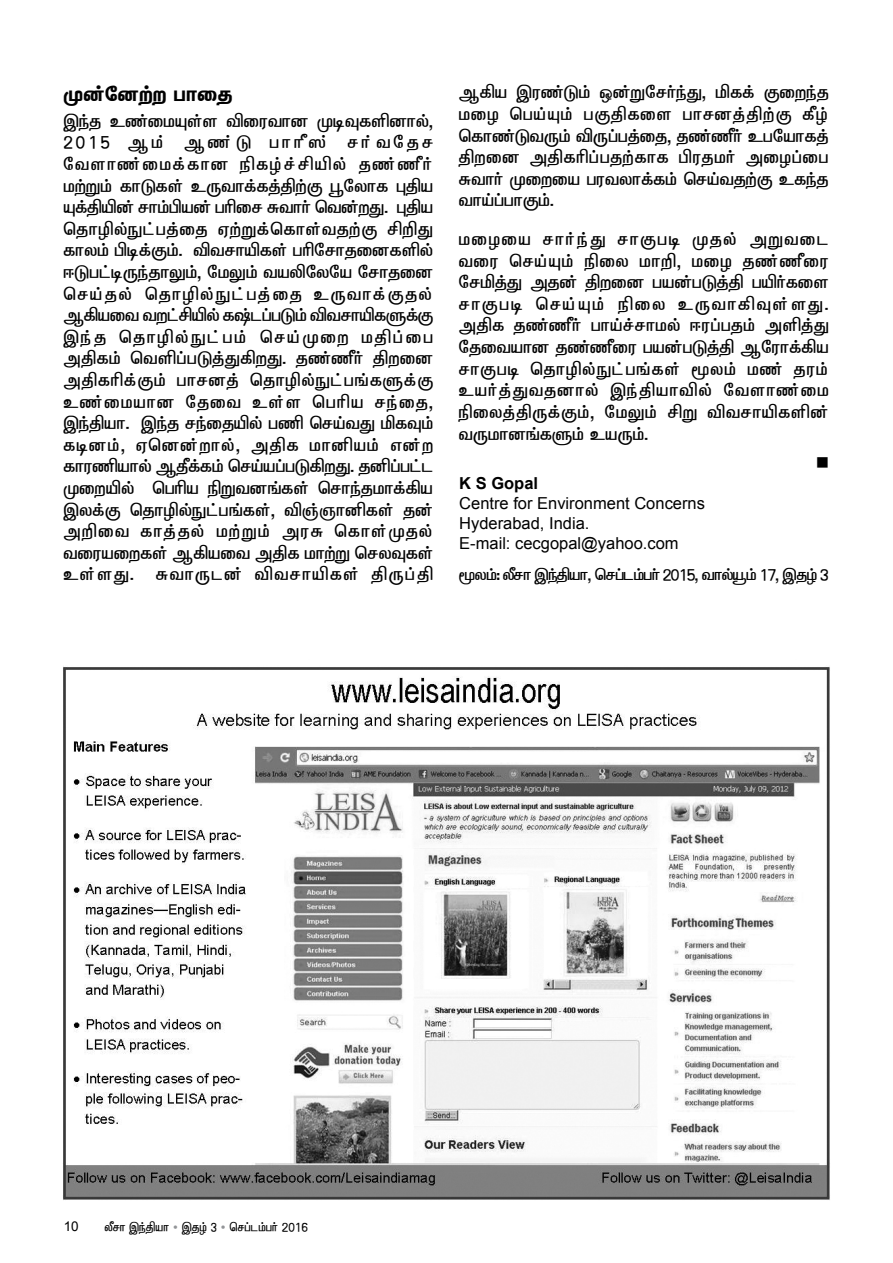
<style>
.page{position:relative;width:893px;height:1263px;background:#fff}
.page>*{position:absolute;margin:0;border:0;box-sizing:border-box;transform-origin:0 0}
.t1{font:21px "Sun Vijay Even Normal";color:#000}
.t2{font:18px/21.6px "Sun Tommy Tamil Normal";letter-spacing:.025em;color:#000;text-align:justify}
.t3{font:18px "Wingdings";color:#000}
.t4{font:16.5px/19.8px "Arial";color:#000}
.t5{font:16.5px "Sun Tommy Tamil Normal";letter-spacing:-.03em;color:#000}
.t6{font:700 16.5px "Arial";color:#000}
.t7{font:13.5px "Arial";color:#000}
.t8{font:12.75px "Sun Tommy Tamil Normal";color:#000;scale:.9 1}
.s1{font-family:"Arial";font-size:13.5px;color:#939598}
</style>
<div class="page">
<img style="left:63px;top:666px;width:767px;height:534px">
<p class="t1" style="left:64px;top:84px;width:171px">Kd;Ndw;w ghij</p>
<p class="t2" style="left:64px;top:112px;width:372px">,e;j cz;ikAs;s tpiuthd KbTfspdhy;&gt; 2015 Mk; Mz;L ghhP]; rh;tNjr Ntshz;ikf;fhd epfo;r;rpapy; jz;zPh; kw;Wk; fhLfs; cUthf;fj;jpw;F G+Nyhf Gjpa Af;jpapd; rhk;gpad; ghpir Rthh; ntd;wJ. Gjpa njhopy;El;gj;ij Vw;Wf;nfhs;tjw;F rpwpJ fhyk; gpbf;Fk;. tptrhapfs; ghpNrhjidfspy; &lt;Lgl;bUe;jhYk;&gt; NkYk; taypNyNa Nrhjid nra;jy; njhopy;El;gj;ij cUthf;Fjy; Mfpait twl;rpapy; f\;lg;gLk; tptrhapfSf;F ,e;j njhopy;El;gk; nra;Kiw kjpg;ig mjpfk; ntspg;gLj;JfpwJ. jz;zPh; jpwid mjpfhpf;Fk; ghrdj; njhopy;El;gq;fSf;F cz;ikahd Njit cs;s nghpa re;ij&gt; ,e;jpah. ,e;j re;ijapy; gzp nra;tJ kpfTk; fbdk;&gt; Vndd;why;&gt; mjpf khdpak; vd;w fhuzpahy; MjPf;fk; nra;ag;gLfpwJ. jdpg;gl;l Kiwapy; nghpa epWtdq;fs; nrhe;jkhf;fpa ,yf;F njhopy;El;gq;fs;&gt; tpQ;Qhdpfs; jd; mwpit fhj;jy; kw;Wk; muR nfhs;Kjy; tiuaiwfs; Mfpait mjpf khw;W nryTfs; cs;sJ. RthUld; tptrhapfs; jpUg;jp</p>
<p class="t2" style="left:459px;top:83px;width:372px">Mfpa ,uz;Lk; xd;WNrh;e;J&gt; kpff; Fiwe;j kio nga;Ak; gFjpfis ghrdj;jpw;F fPo; nfhz;LtUk; tpUg;gj;ij&gt; jz;zPh; cgNahfj; jpwid mjpfhpg;gjw;fhf gpujkh; miog;ig Rthh; Kiwia gutyhf;fk; nra;tjw;F cfe;j tha;g;ghFk;.</p>
<p class="t2" style="left:459px;top:230px;width:372px">kioia rhh;e;J rhFgb Kjy; mWtil tiu nra;Ak; epiy khwp&gt; kio jz;zPiu Nrkpj;J mjd; jpwid gad;gLj;jp gaph;fis rhFgb nra;Ak; epiy cUthfpTs;sJ. mjpf jz;zPh; gha;r;rhky; &lt;ug;gjk; mspj;J Njitahd jz;zPiu gad;gLj;jp MNuhf;fpa rhFgb njhopy;El;gq;fs; %yk; kz; juk; cah;j;Jtjdhy; ,e;jpahtpy; Ntshz;ik epiyj;jpUf;Fk;&gt; NkYk; rpW tptrhapfspd; tUkhdq;fSk; caUk;.</p>
<p class="t3" style="left:816px;top:453px;width:15px">■</p>
<p class="t6" style="left:459px;top:472px;width:80px">K S Gopal</p>
<p class="t4" style="left:459px;top:493px;width:247px">Centre for Environment Concerns<br>Hyderabad, India.<br>E-mail: cecgopal@yahoo.com</p>
<p class="t5" style="left:459px;top:567px;width:371px">%yk;: yPrh ,e;jpah&gt; nrg;lk;gh; 2015&gt; thy;a+k; 17&gt; ,jo; 3</p>
<p class="t7" style="left:64px;top:1218px;width:17px">10</p>
<p class="t8" style="left:105px;top:1220px;width:228px">yPrh ,e;jpah <span class="s1">•</span> ,jo; 3 <span class="s1">•</span> nrg;lk;gh; 2016</p>
</div>
